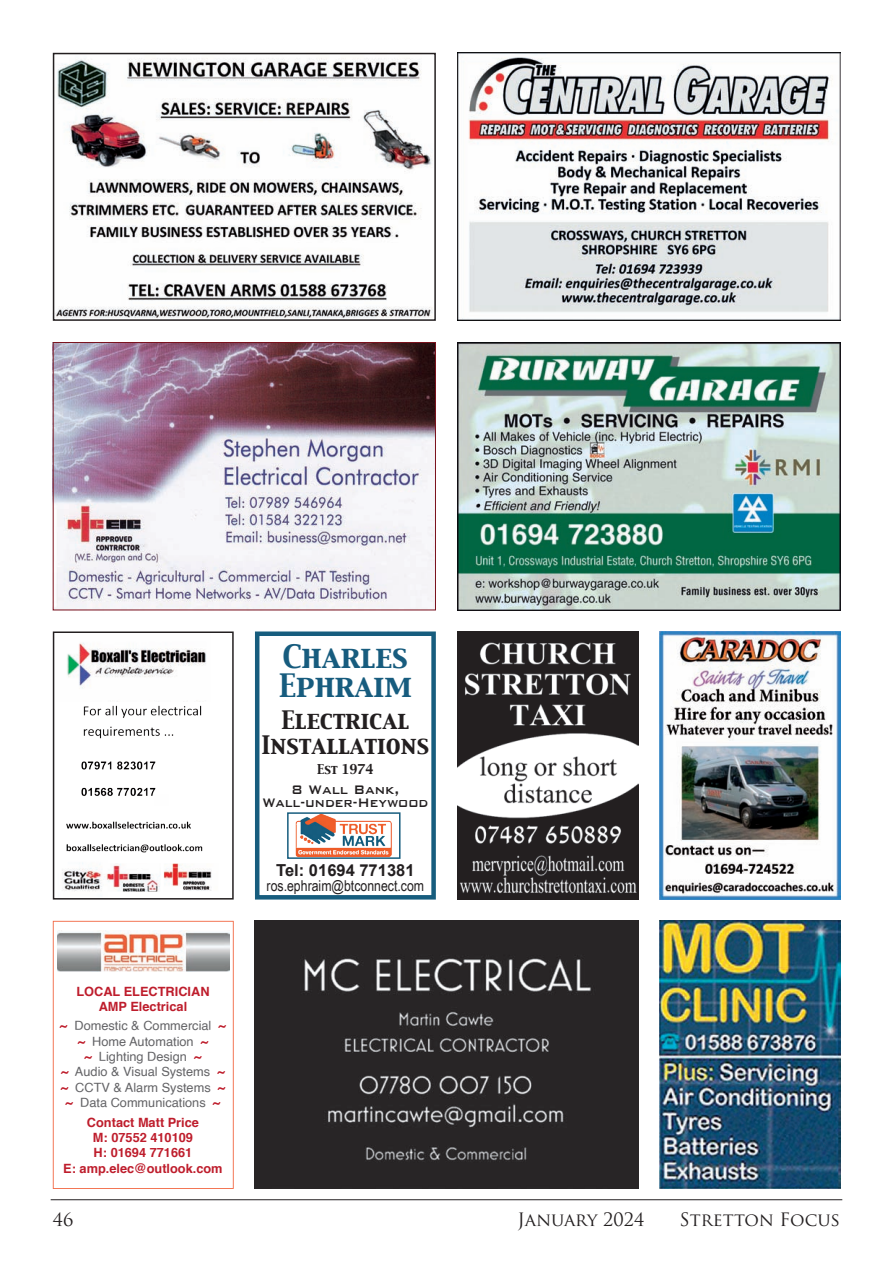
<style>
.page{position:relative;width:893px;height:1263px;background:#fff}
.page>*{position:absolute;margin:0;border:0;box-sizing:border-box;transform-origin:0 0}
.t1{font:28.5px/28.5px "Capitals";color:#175c7e}
.t2{font:22.5px/25.5px "Capitals";color:#231f20;text-align:center}
.t3{font:18px "Trajan Pro";color:#231f20}
.t4{font:500 16.5px/13.5px "Bank Gothic";color:#231f20;text-align:center;scale:.89 1}
.t5{font:700 16.5px "Arial";color:#231f20}
.t6{font:15px "Arial Narrow";color:#231f20}
.t7{font:12.75px/15.3px "Helvetica";color:#636366;text-align:center}
.t8{font:700 12.75px/15.3px "Helvetica";color:#be1d2c;text-align:center}
.t9{font:12px "Capitals";color:#231f20}
.s1{font-weight:700;color:#be1d2c}
</style>
<div class="page">
<hr style="left:51px;top:1199px;width:790px;height:1px;background:#231f20">
<img style="left:457px;top:631px;width:180px;height:268px">
<img style="left:659px;top:631px;width:180px;height:268px">
<img style="left:457px;top:53px;width:382px;height:268px">
<img style="left:457px;top:342px;width:382px;height:268px">
<img style="left:659px;top:920px;width:180px;height:268px">
<img style="left:56px;top:58px;width:376px;height:260px">
<div style="left:53px;top:53px;width:382px;height:268px;border:2px solid #231f20"></div>
<img style="left:55px;top:344px;width:378px;height:264px">
<div style="left:53px;top:342px;width:382px;height:268px;border:1px solid #7b121d"></div>
<img style="left:62px;top:642px;width:150px;height:250px">
<div style="left:53px;top:631px;width:180px;height:268px;border:2px solid #231f20"></div>
<img style="left:255px;top:920px;width:382px;height:268px">
<svg style="left:53px;top:920px;width:180px;height:268px"></svg>
<img style="left:57px;top:930px;width:172px;height:40px">
<div style="left:255px;top:631px;width:180px;height:268px;border:4px solid #175d7e"></div>
<img style="left:295px;top:815px;width:97px;height:40px">
<div style="left:287px;top:812px;width:113px;height:46px;border:2px solid #175d7e"></div>
<p class="t1" style="left:279px;top:644px;width:134px">Charles<br>Ephraim</p>
<p class="t2" style="left:261px;top:708px;width:169px">Electrical<br>Installations</p>
<p class="t9" style="left:317px;top:760px;width:58px">Est 1974</p>
<p class="t4" style="left:262px;top:781px;width:188px">8 Wall Bank,<br>Wall-under-Heywood</p>
<p class="t5" style="left:276px;top:859px;width:140px">Tel: 01694 771381</p>
<p class="t6" style="left:266px;top:874px;width:159px">ros.ephraim@btconnect.com</p>
<p class="t8" style="left:76px;top:983px;width:134px">LOCAL ELECTRICIAN<br>AMP Electrical</p>
<p class="t7" style="left:60px;top:1018px;width:167px"><span class="s1">~</span> Domestic &amp; Commercial <span class="s1">~ ~</span> Home Automation <span class="s1">~<br>~</span> Lighting Design <span class="s1">~<br>~</span> Audio &amp; Visual Systems <span class="s1">~ ~</span> CCTV &amp; Alarm Systems <span class="s1">~ ~</span> Data Communications <span class="s1">~</span></p>
<p class="t8" style="left:63px;top:1114px;width:161px">Contact Matt Price<br>M: 07552 410109<br>H: 01694 771661<br>E: amp.elec@outlook.com</p>
<p class="t3" style="left:53px;top:1207px;width:22px">46</p>
<h3 class="t3" style="left:517px;top:1207px;width:128px">January 2024</h3>
<h3 class="t3" style="left:679px;top:1207px;width:162px">Stretton Focus</h3>
</div>
